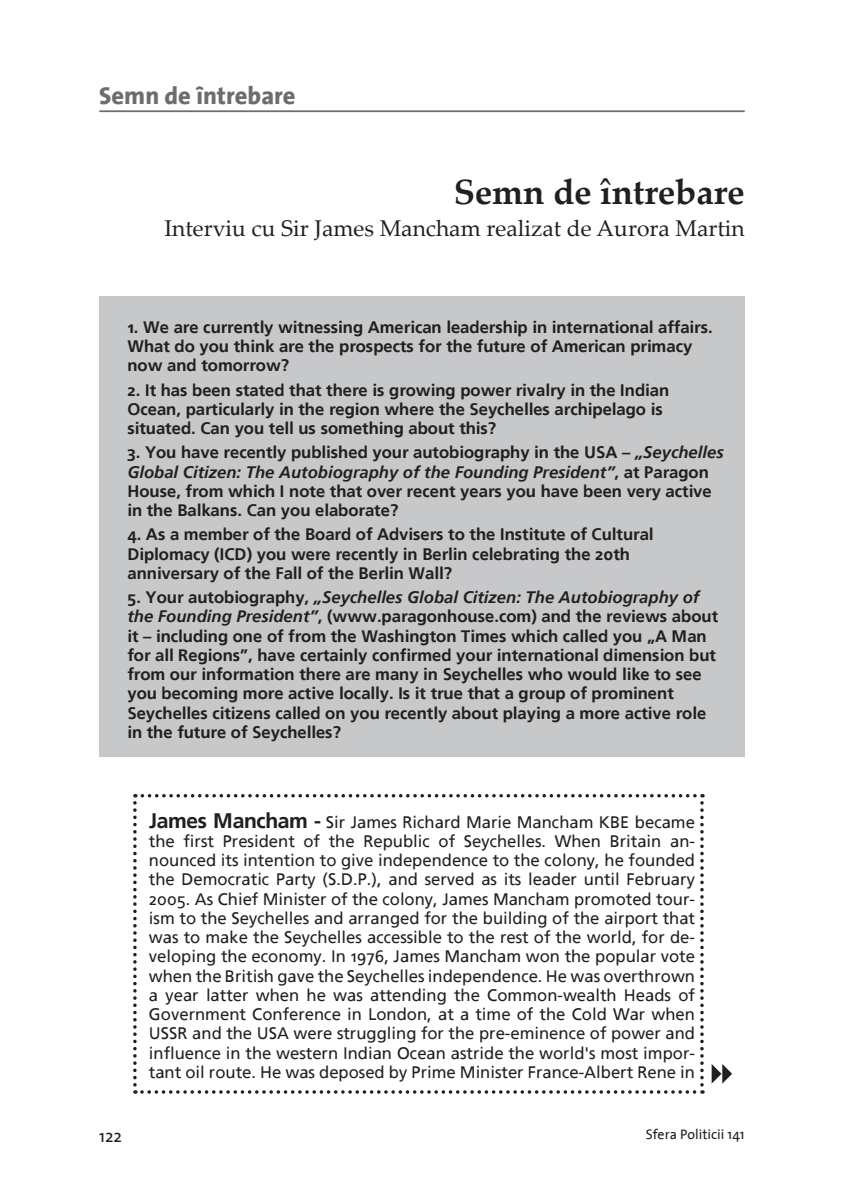
<style>
.page{position:relative;width:844px;height:1191px;background:#fff}
.page>*{position:absolute;margin:0;border:0;box-sizing:border-box;transform-origin:0 0}
.t1{font:700 35px "Palatino Linotype";letter-spacing:-.005em;color:#231f20}
.t2{font:800 24.5px "The Sans RO2";color:#6c6d70}
.t3{font:22.75px "Palatino Linotype";color:#231f20}
.t4{font:17.5px "The Sans RO2";color:#231f20}
.t5{font:700 16.62px/19.2px "Frutiger Linotype";color:#231f20}
.t6{font:16.62px/19.2px "Frutiger Linotype";color:#231f20;text-align:justify}
.t7{font:14px "The Sans RO2";color:#231f20}
.s1{font-style:italic}
.s2{font-weight:700;font-size:21px}
</style>
<div class="page">
<div style="left:99px;top:296px;width:645px;height:460px;background:#c7c8ca"></div>
<hr style="left:99px;top:110px;width:645px;height:2px;background:#6c6d70">
<svg style="left:133px;top:794px;width:570px;height:299px"></svg>
<svg style="left:711px;top:1064px;width:21px;height:19px"></svg>
<h2 class="t2" style="left:99px;top:75px;width:198px">Semn de întrebare</h2>
<h1 class="t1" style="left:453px;top:168px;width:292px">Semn de întrebare</h1>
<h3 class="t3" style="left:164px;top:212px;width:581px">Interviu cu Sir James Mancham realizat de Aurora Martin</h3>
<p class="t5" style="left:127px;top:317px;width:586px">1. We are currently witnessing American leadership in international affairs.<br>What do you think are the prospects for the future of American primacy now and tomorrow?</p>
<p class="t5" style="left:127px;top:380px;width:543px">2. It has been stated that there is growing power rivalry in the Indian<br>Ocean, particularly in the region where the Seychelles archipelago is situated. Can you tell us something about this?</p>
<p class="t5" style="left:127px;top:443px;width:597px">3. You have recently published your autobiography in the USA – <span class="s1">„Seychelles Global Citizen: The Autobiography of the Founding President”</span>, at Paragon House, from which I note that over recent years you have been very active in the Balkans. Can you elaborate?</p>
<p class="t5" style="left:127px;top:525px;width:527px">4. As a member of the Board of Advisers to the Institute of Cultural<br>Diplomacy (ICD) you were recently in Berlin celebrating the 20th anniversary of the Fall of the Berlin Wall?</p>
<p class="t5" style="left:127px;top:587px;width:592px">5. Your autobiography, <span class="s1">„Seychelles Global Citizen: The Autobiography of the Founding President”</span>, (www.paragonhouse.com) and the reviews about it – including one of from the Washington Times which called you „A Man for all Regions”, have certainly confirmed your international dimension but from our information there are many in Seychelles who would like to see you becoming more active locally. Is it true that a group of prominent Seychelles citizens called on you recently about playing a more active role in the future of Seychelles?</p>
<p class="t6" style="left:149px;top:812px;width:547px"><span class="s2">James Mancham -</span> Sir James Richard Marie Mancham KBE became the first President of the Republic of Seychelles. When Britain an&shy;nounced its intention to give independence to the colony, he founded the Democratic Party (S.D.P.), and served as its leader until February 2005. As Chief Minister of the colony, James Mancham promoted tour&shy;ism to the Seychelles and arranged for the building of the airport that was to make the Seychelles accessible to the rest of the world, for de&shy;veloping the economy. In 1976, James Mancham won the popular vote when the British gave the Seychelles independence. He was overthrown a year latter when he was attending the Common-wealth Heads of Government Conference in London, at a time of the Cold War when USSR and the USA were struggling for the pre-eminence of power and influence in the western Indian Ocean astride the world's most impor&shy;tant oil route. He was deposed by Prime Minister France-Albert Rene in</p>
<p class="t4" style="left:99px;top:1121px;width:24px">122</p>
<p class="t7" style="left:645px;top:1123px;width:100px">Sfera Politicii 141</p>
</div>
